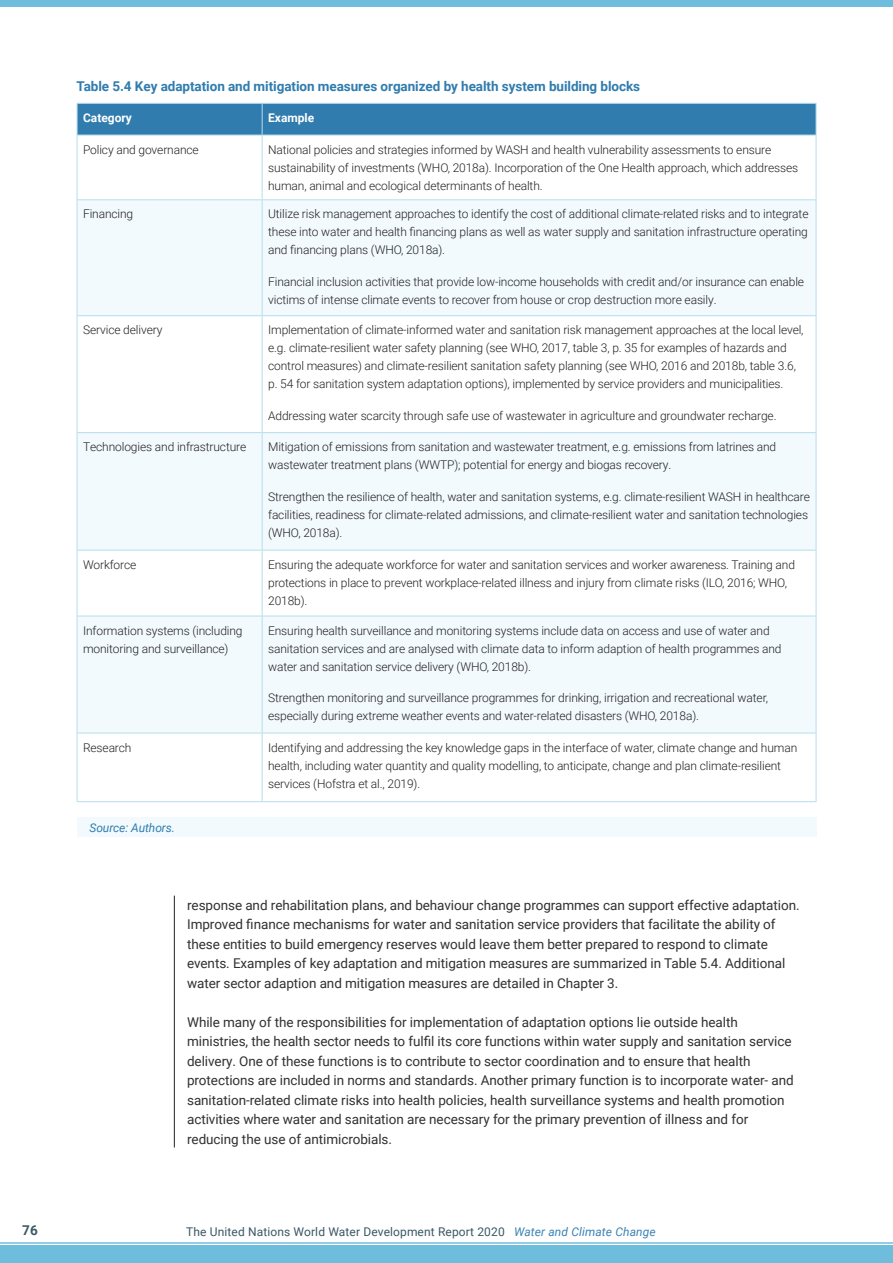
<style>
.page{position:relative;width:893px;height:1263px;background:#fff}
.page>*{position:absolute;margin:0;border:0;box-sizing:border-box;transform-origin:0 0}
.BODY{font:13.5px/19.5px "Roboto";letter-spacing:-.005em;color:#323031}
.TABLE_title{font:700 13.5px "Roboto";letter-spacing:-.005em;color:#307cae}
.t1{font:700 13.5px "Roboto";color:#395865}
.t2{font:300 12px/18px "Roboto";letter-spacing:-.01em;color:#231f20}
.t3{font:12px "Roboto";letter-spacing:.01em;color:#395865}
.t4{font:700 12px "Roboto";color:#fff}
.Source{font:italic 12px "Roboto";letter-spacing:-.005em;color:#307cae}
.s1{font-style:italic;color:#3a83b3}
</style>
<div class="page">
<hr style="left:0;top:1242px;width:893px;height:2px;background:#6fbddc">
<div style="left:0;top:1245px;width:893px;height:18px;background:#6fbddc"></div>
<div style="left:0;top:0;width:893px;height:7px;background:#6fbddc"></div>
<div style="left:78px;top:104px;width:738px;height:31px;background:#307cae"></div>
<svg style="left:78px;top:200px;width:738px;height:533px;fill:#f2fafe"></svg>
<hr style="left:77px;top:103px;width:185px;height:1px;background:#b6dded">
<hr style="left:77px;top:104px;width:1px;height:31px;background:#b6dded">
<hr style="left:262px;top:103px;width:554px;height:1px;background:#b6dded">
<hr style="left:262px;top:104px;width:1px;height:31px;background:#b6dded">
<hr style="left:816px;top:104px;width:1px;height:31px;background:#b6dded">
<hr style="left:77px;top:135px;width:185px;height:1px;background:#b6dded">
<hr style="left:77px;top:135px;width:1px;height:64px;background:#b6dded">
<hr style="left:262px;top:135px;width:554px;height:1px;background:#b6dded">
<hr style="left:262px;top:135px;width:1px;height:64px;background:#b6dded">
<hr style="left:816px;top:135px;width:1px;height:64px;background:#b6dded">
<hr style="left:77px;top:199px;width:185px;height:1px;background:#b6dded">
<hr style="left:77px;top:200px;width:1px;height:115px;background:#b6dded">
<hr style="left:262px;top:199px;width:554px;height:1px;background:#b6dded">
<hr style="left:262px;top:200px;width:1px;height:115px;background:#b6dded">
<hr style="left:816px;top:200px;width:1px;height:115px;background:#b6dded">
<hr style="left:77px;top:315px;width:185px;height:1px;background:#b6dded">
<hr style="left:77px;top:316px;width:1px;height:116px;background:#b6dded">
<hr style="left:262px;top:315px;width:554px;height:1px;background:#b6dded">
<hr style="left:262px;top:316px;width:1px;height:116px;background:#b6dded">
<hr style="left:816px;top:316px;width:1px;height:116px;background:#b6dded">
<hr style="left:77px;top:432px;width:185px;height:1px;background:#b6dded">
<hr style="left:77px;top:433px;width:1px;height:117px;background:#b6dded">
<hr style="left:262px;top:432px;width:554px;height:1px;background:#b6dded">
<hr style="left:262px;top:433px;width:1px;height:117px;background:#b6dded">
<hr style="left:816px;top:433px;width:1px;height:117px;background:#b6dded">
<hr style="left:77px;top:550px;width:185px;height:1px;background:#b6dded">
<hr style="left:77px;top:550px;width:1px;height:66px;background:#b6dded">
<hr style="left:262px;top:550px;width:554px;height:1px;background:#b6dded">
<hr style="left:262px;top:550px;width:1px;height:66px;background:#b6dded">
<hr style="left:816px;top:550px;width:1px;height:66px;background:#b6dded">
<hr style="left:77px;top:616px;width:185px;height:1px;background:#b6dded">
<hr style="left:77px;top:616px;width:1px;height:117px;background:#b6dded">
<hr style="left:262px;top:616px;width:554px;height:1px;background:#b6dded">
<hr style="left:262px;top:616px;width:1px;height:117px;background:#b6dded">
<hr style="left:816px;top:616px;width:1px;height:117px;background:#b6dded">
<hr style="left:77px;top:733px;width:185px;height:1px;background:#b6dded">
<hr style="left:77px;top:733px;width:1px;height:68px;background:#b6dded">
<hr style="left:262px;top:733px;width:554px;height:1px;background:#b6dded">
<hr style="left:262px;top:733px;width:1px;height:68px;background:#b6dded">
<hr style="left:816px;top:733px;width:1px;height:68px;background:#b6dded">
<hr style="left:77px;top:801px;width:185px;height:1px;background:#b6dded">
<hr style="left:262px;top:801px;width:554px;height:1px;background:#b6dded">
<div style="left:77px;top:818px;width:739px;height:19px;background:#f2fafe"></div>
<hr style="left:174px;top:896px;width:1px;height:251px;background:#231f20">
<p class="TABLE_title" style="left:77px;top:76px;width:565px">Table 5.4 Key adaptation and mitigation measures organized by health system building blocks</p>
<p class="t4" style="left:83px;top:109px;width:50px">Category</p>
<p class="t4" style="left:268px;top:109px;width:48px">Example</p>
<p class="t2" style="left:83px;top:140px;width:117px">Policy and governance</p>
<p class="t2" style="left:268px;top:140px;width:532px">National policies and strategies informed by WASH and health vulnerability assessments to ensure sustainability of investments (WHO, 2018a). Incorporation of the One Health approach, which addresses human, animal and ecological determinants of health.</p>
<p class="t2" style="left:83px;top:205px;width:52px">Financing</p>
<p class="t2" style="left:268px;top:205px;width:542px;text-align:justify">Utilize risk management approaches to identify the cost of additional climate-related risks and to integrate these into water and health financing plans as well as water supply and sanitation infrastructure operating and financing plans (WHO, 2018a).</p>
<p class="t2" style="left:268px;top:272px;width:537px">Financial inclusion activities that provide low-income households with credit and/or insurance can enable victims of intense climate events to recover from house or crop destruction more easily.</p>
<p class="t2" style="left:83px;top:321px;width:81px">Service delivery</p>
<p class="t2" style="left:268px;top:321px;width:537px">Implementation of climate-informed water and sanitation risk management approaches at the local level, e.g. climate-resilient water safety planning (see WHO, 2017, table 3, p. 35 for examples of hazards and control measures) and climate-resilient sanitation safety planning (see WHO, 2016 and 2018b, table 3.6, p. 54 for sanitation system adaptation options), implemented by service providers and municipalities.</p>
<p class="t2" style="left:268px;top:406px;width:510px">Addressing water scarcity through safe use of wastewater in agriculture and groundwater recharge.</p>
<p class="t2" style="left:83px;top:437px;width:165px">Technologies and infrastructure</p>
<p class="t2" style="left:268px;top:437px;width:510px">Mitigation of emissions from sanitation and wastewater treatment, e.g. emissions from latrines and wastewater treatment plans (WWTP); potential for energy and biogas recovery.</p>
<p class="t2" style="left:268px;top:487px;width:543px">Strengthen the resilience of health, water and sanitation systems, e.g. climate-resilient WASH in healthcare facilities, readiness for climate-related admissions, and climate-resilient water and sanitation technologies (WHO, 2018a).</p>
<p class="t2" style="left:83px;top:555px;width:55px">Workforce</p>
<p class="t2" style="left:268px;top:555px;width:528px">Ensuring the adequate workforce for water and sanitation services and worker awareness. Training and protections in place to prevent workplace-related illness and injury from climate risks (ILO, 2016; WHO,<br>2018b).</p>
<p class="t2" style="left:83px;top:621px;width:161px">Information systems (including monitoring and surveillance)</p>
<p class="t2" style="left:268px;top:621px;width:515px">Ensuring health surveillance and monitoring systems include data on access and use of water and sanitation services and are analysed with climate data to inform adaption of health programmes and water and sanitation service delivery (WHO, 2018b).</p>
<p class="t2" style="left:268px;top:688px;width:501px">Strengthen monitoring and surveillance programmes for drinking, irrigation and recreational water, especially during extreme weather events and water-related disasters (WHO, 2018a).</p>
<p class="t2" style="left:83px;top:738px;width:50px">Research</p>
<p class="t2" style="left:268px;top:738px;width:531px">Identifying and addressing the key knowledge gaps in the interface of water, climate change and human health, including water quantity and quality modelling, to anticipate, change and plan climate-resilient services (Hofstra et al., 2019).</p>
<p class="Source" style="left:89px;top:819px;width:87px">Source: Authors.</p>
<p class="BODY" style="left:187px;top:895px;width:614px">response and rehabilitation plans, and behaviour change programmes can support effective adaptation.<br>Improved finance mechanisms for water and sanitation service providers that facilitate the ability of these entities to build emergency reserves would leave them better prepared to respond to climate events. Examples of key adaptation and mitigation measures are summarized in Table 5.4. Additional water sector adaption and mitigation measures are detailed in Chapter 3.</p>
<p class="BODY" style="left:187px;top:1012px;width:608px">While many of the responsibilities for implementation of adaptation options lie outside health ministries, the health sector needs to fulfil its core functions within water supply and sanitation service delivery. One of these functions is to contribute to sector coordination and to ensure that health protections are included in norms and standards. Another primary function is to incorporate water- and sanitation-related climate risks into health policies, health surveillance systems and health promotion activities where water and sanitation are necessary for the primary prevention of illness and for reducing the use of antimicrobials.</p>
<p class="t1" style="left:22px;top:1221px;width:17px">76</p>
<p class="t3" style="left:186px;top:1223px;width:471px">The United Nations World Water Development Report 2020 <span class="s1">Water and Climate Change</span></p>
</div>
